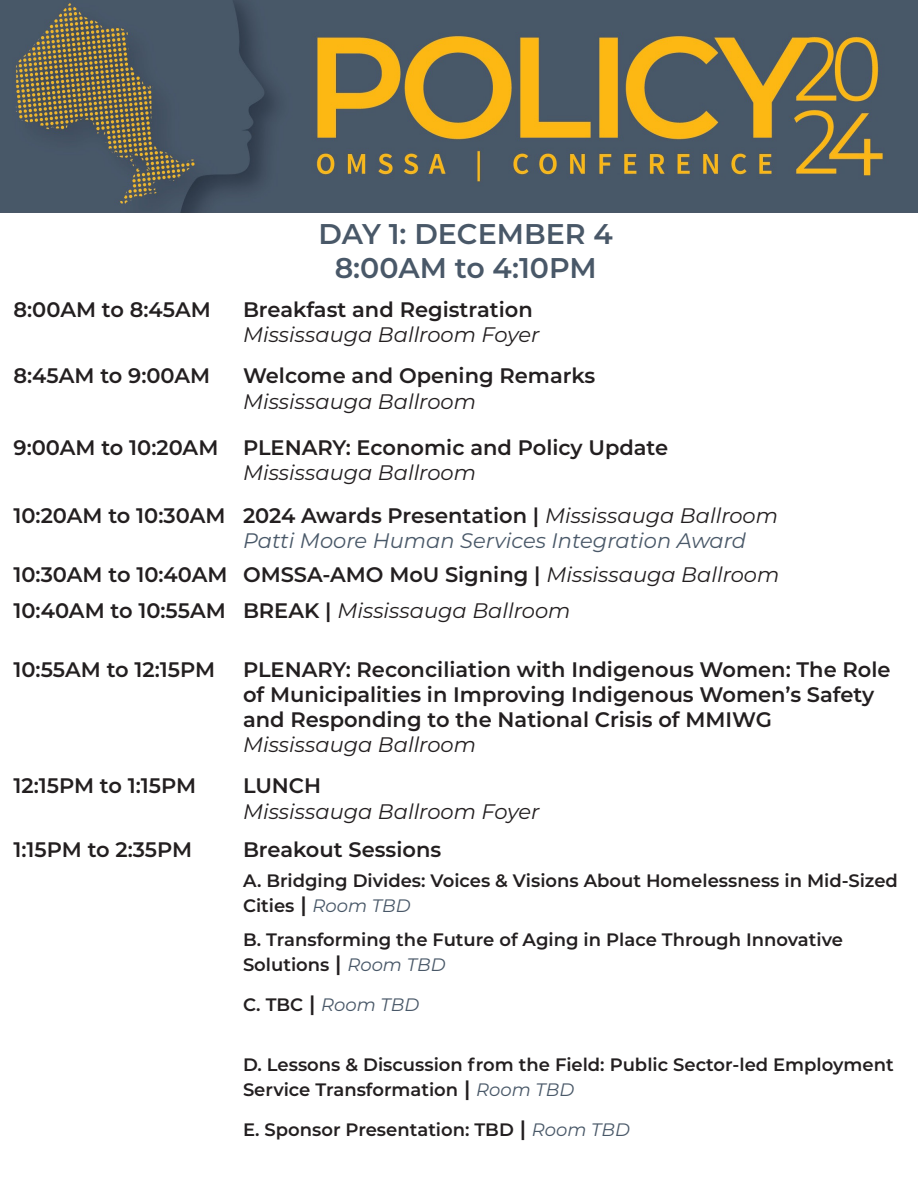
<style>
.page{position:relative;width:918px;height:1188px;background:#fff}
.page>*{position:absolute;margin:0;border:0;box-sizing:border-box;transform-origin:0 0}
.t1{font:600 28.5px "Montserrat";color:#495868}
.t2{font:600 21px/25.2px "Montserrat";color:#231f20}
.t3{font:italic 21px/25.2px "Montserrat";color:#231f20}
.t4{font:italic 21px "Montserrat";color:#495868}
.t5{font:600 18px/25.2px "Montserrat";color:#231f20}
.t6{font:italic 18px "Montserrat";color:#495868}
.s1{font-weight:400;font-style:italic}
.s2{font-weight:600;font-style:normal}
.s3{font-size:21px}
.s4{font-weight:400;font-style:italic;color:#495868}
.s5{font-weight:600;font-style:normal;color:#231f20}
.s6{font-weight:600;font-style:normal;font-size:21px;color:#231f20}
</style>
<div class="page">
<img style="left:0;top:0;width:918px;height:213px">
<p class="t2" style="left:14px;top:296px;width:199px">8:00AM to 8:45AM</p>
<p class="t2" style="left:14px;top:362px;width:198px">8:45AM to 9:00AM</p>
<p class="t1" style="left:319px;top:213px;width:296px">DAY 1: DECEMBER 4</p>
<p class="t1" style="left:335px;top:247px;width:264px">8:00AM to 4:10PM</p>
<p class="t2" style="left:243px;top:296px;width:298px">Breakfast and Registration<br><span class="s1">Mississauga Ballroom Foyer</span></p>
<p class="t2" style="left:243px;top:362px;width:354px">Welcome and Opening Remarks<br><span class="s1">Mississauga Ballroom</span></p>
<p class="t2" style="left:14px;top:434px;width:206px">9:00AM to 10:20AM</p>
<p class="t2" style="left:243px;top:434px;width:427px">PLENARY: Economic and Policy Update<br><span class="s1">Mississauga Ballroom</span></p>
<p class="t2" style="left:14px;top:502px;width:213px">10:20AM to 10:30AM</p>
<p class="t2" style="left:243px;top:502px;width:537px">2024 Awards Presentation | <span class="s1">Mississauga Ballroom</span></p>
<p class="t4" style="left:243px;top:526px;width:505px">Patti Moore Human Services Integration Award</p>
<p class="t2" style="left:14px;top:561px;width:216px">10:30AM to 10:40AM</p>
<p class="t2" style="left:243px;top:561px;width:538px">OMSSA-AMO MoU Signing | <span class="s1">Mississauga Ballroom</span></p>
<p class="t2" style="left:14px;top:597px;width:214px">10:40AM to 10:55AM</p>
<p class="t3" style="left:243px;top:597px;width:329px"><span class="s2">BREAK |</span> Mississauga Ballroom</p>
<p class="t2" style="left:14px;top:656px;width:203px">10:55AM to 12:15PM</p>
<p class="t2" style="left:243px;top:656px;width:649px">PLENARY: Reconciliation with Indigenous Women: The Role of Municipalities in Improving Indigenous Women’s Safety and Responding to the National Crisis of MMIWG <span class="s1">Mississauga Ballroom</span></p>
<p class="t2" style="left:14px;top:773px;width:184px">12:15PM to 1:15PM</p>
<p class="t2" style="left:14px;top:836px;width:180px">1:15PM to 2:35PM</p>
<p class="t3" style="left:243px;top:773px;width:298px"><span class="s2">LUNCH<br></span>Mississauga Ballroom Foyer</p>
<p class="t2" style="left:243px;top:836px;width:200px">Breakout Sessions</p>
<p class="t5" style="left:243px;top:867px;width:656px">A. Bridging Divides: Voices &amp; Visions About Homelessness in Mid-Sized<br>Cities <span class="s3">|</span> <span class="s4">Room TBD</span></p>
<p class="t5" style="left:243px;top:926px;width:602px">B. Transforming the Future of Aging in Place Through Innovative<br>Solutions <span class="s3">|</span> <span class="s4">Room TBD</span></p>
<p class="t6" style="left:243px;top:993px;width:178px"><span class="s5">C. TBC</span> <span class="s6">|</span> Room TBD</p>
<p class="t5" style="left:243px;top:1051px;width:652px">D. Lessons &amp; Discussion from the Field: Public Sector-led Employment<br>Service Transformation <span class="s3">|</span> <span class="s4">Room TBD</span></p>
<p class="t5" style="left:243px;top:1116px;width:389px">E. Sponsor Presentation: TBD <span class="s3">|</span> <span class="s4">Room TBD</span></p>
</div>
